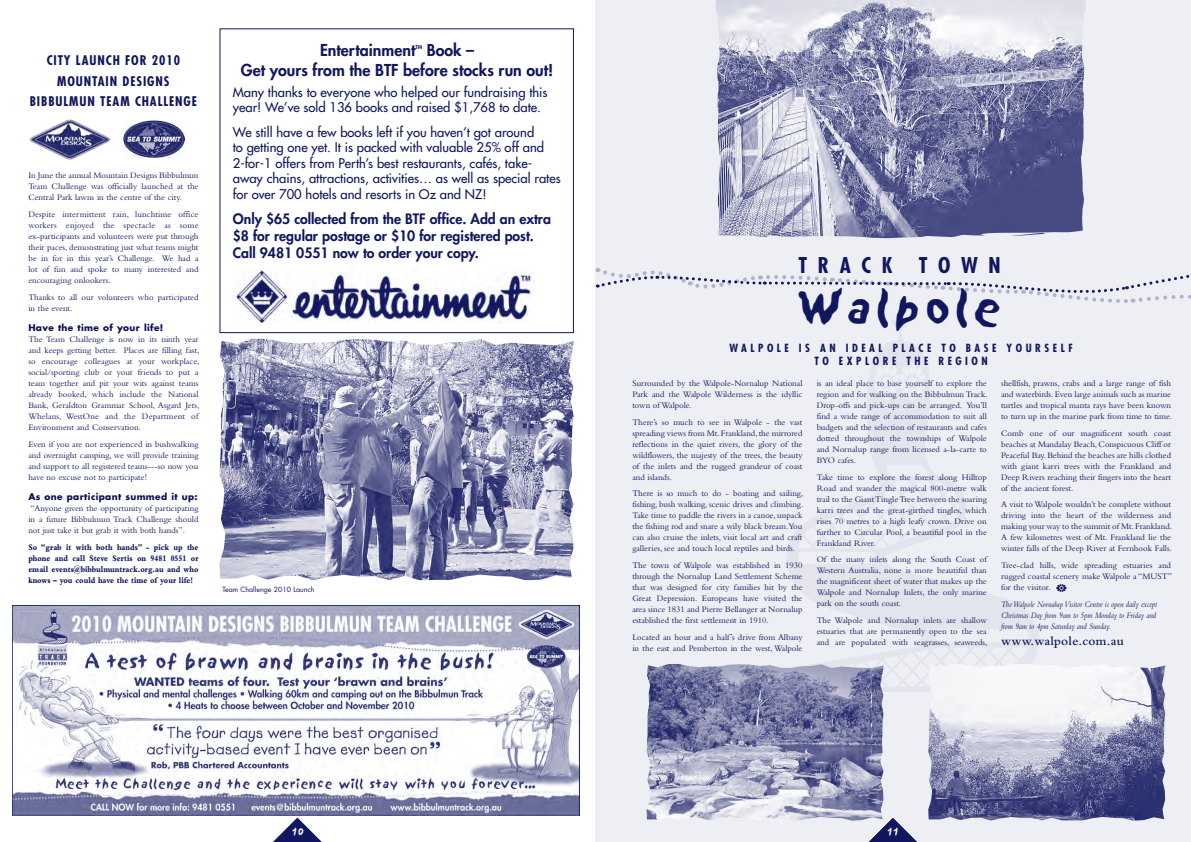
<style>
.page{position:relative;width:1191px;height:842px;background:#fff}
.page>*{position:absolute;margin:0;border:0;box-sizing:border-box;transform-origin:0 0}
.t1{font:43.5px "Sand";letter-spacing:.05em;color:#11175e}
.t2{font:700 condensed 21.2px "Futura Std";letter-spacing:.5em;color:#11175e}
.t3{font:800 16px/19.2px "Futura Std";color:#11175e}
.t4{font:800 14px/16.8px "Futura Std";color:#11175e}
.t5{font:500 13px/15.6px "Futura Std";color:#11175e}
.t6{font:700 condensed 13px "Futura Std";letter-spacing:.07em;color:#11175e}
.t7{font:600 13px "Bembo Std";letter-spacing:.02em;color:#11175e}
.t8{font:700 condensed 11px "Futura Std";letter-spacing:.32em;color:#11175e}
.t9{font:700 9px "Futura Std";letter-spacing:.04em;color:#0b0e55}
.t10{font:9px "Sand";color:#fff}
.t11{font:8.8px/11px "Bembo Std";color:#11175e;text-align:justify}
.t12{font:800 8.8px/11px "Bembo Std";color:#11175e;text-align:justify;scale:.85 1}
.t13{font:italic 8.8px/11px "Bembo Std";color:#11175e;text-align:justify;scale:.85 1}
.t14{font:7px "Futura Std";color:#11175e}
.t15{font:800 5.3px "Futura Std";color:#11175e}
</style>
<div class="page">
<img style="left:13px;top:605px;width:566px;height:210px">
<div style="left:219px;top:28px;width:355px;height:305px;border:1px solid #11175e"></div>
<img style="left:236px;top:268px;width:299px;height:54px">
<img style="left:29px;top:119px;width:81px;height:41px">
<img style="left:123px;top:121px;width:62px;height:36px">
<div style="left:595px;top:0;width:596px;height:842px;background:#eeeff4"></div>
<img style="left:715px;top:0;width:371px;height:226px">
<img style="left:718px;top:226px;width:365px;height:13px">
<svg style="left:597px;top:268px;width:594px;height:35px"></svg>
<img style="left:219px;top:339px;width:355px;height:241px">
<svg style="left:1056px;top:584px;width:10px;height:8px"></svg>
<svg style="left:273px;top:817px;width:50px;height:25px"></svg>
<svg style="left:646px;top:664px;width:519px;height:178px"></svg>
<h3 class="t6" style="left:47px;top:52px;width:87px">CITY LAUNCH FOR</h3>
<h3 class="t6" style="left:152px;top:52px;width:30px">2010</h3>
<h3 class="t6" style="left:57px;top:73px;width:114px">MOUNTAIN DESIGNS</h3>
<h3 class="t6" style="left:30px;top:93px;width:169px">BIBBULMUN TEAM CHALLENGE</h3>
<p class="t11" style="left:28px;top:170px;width:172px">In June the annual Mountain Designs Bibbulmun Team Challenge was officially launched at the Central Park lawns in the centre of the city.</p>
<p class="t11" style="left:28px;top:208px;width:172px">Despite intermittent rain, lunchtime office workers enjoyed the spectacle as some ex-participants and volunteers were put through their paces, demonstrating just what teams might be in for in this year’s Challenge. We had a lot of fun and spoke to many interested and encouraging onlookers.</p>
<p class="t11" style="left:28px;top:291px;width:172px">Thanks to all our volunteers who participated in the event.</p>
<p class="t9" style="left:28px;top:322px;width:136px">Have the time of your life!</p>
<p class="t11" style="left:28px;top:334px;width:172px">The Team Challenge is now in its ninth year and keeps getting better. Places are filling fast, so encourage colleagues at your workplace, social/sporting club or your friends to put a team together and pit your wits against teams already booked, which include the National Bank, Geraldton Grammar School, Asgard Jets, Whelans, WestOne and the Department of Environment and Conservation.</p>
<p class="t11" style="left:28px;top:438px;width:172px">Even if you are not experienced in bushwalking and overnight camping, we will provide training and support to all registered teams---so now you have no excuse not to participate!</p>
<p class="t9" style="left:28px;top:491px;width:171px">As one participant summed it up:</p>
<p class="t11" style="left:28px;top:503px;width:172px">“Anyone given the opportunity of participating in a future Bibbulmun Track Challenge should not just take it but grab it with both hands”.</p>
<p class="t12" style="left:28px;top:542px;width:202px">So “grab it with both hands” - pick up the phone and call Steve Sertis on 9481 0551 or email events@bibbulmuntrack.org.au and who knows – you could have the time of your life!</p>
<h3 class="t3" style="left:241px;top:41px;width:314px;text-indent:186px">Book –<br>Get yours from the BTF before stocks run out!</h3>
<h3 class="t5" style="left:233px;top:84px;width:316px">Many thanks to everyone who helped our fundraising this year! We’ve sold 136 books and raised $1,768 to date.</h3>
<p class="t5" style="left:233px;top:124px;width:329px">We still have a few books left if you haven’t got around<br>to getting one yet. It is packed with valuable 25% off and 2-for-1 offers from Perth’s best restaurants, cafés, take&shy;away chains, attractions, activities… as well as special rates for over 700 hotels and resorts in Oz and NZ!</p>
<h3 class="t4" style="left:233px;top:211px;width:320px">Only $65 collected from the BTF office. Add an extra $8 for regular postage or $10 for registered post.<br>Call 9481 0551 now to order your copy.</h3>
<h3 class="t3" style="left:320px;top:41px;width:97px">Entertainment</h3>
<p class="t15" style="left:415px;top:44px;width:8px">TM</p>
<p class="t14" style="left:222px;top:585px;width:93px">Team Challenge 2010 Launch</p>
<h2 class="t2" style="left:798px;top:252px;width:94px">TRACK</h2>
<h2 class="t2" style="left:919px;top:252px;width:83px">TOWN</h2>
<h1 class="t1" style="left:798px;top:283px;width:203px">Walpole</h1>
<p class="t8" style="left:729px;top:341px;width:220px">WALPO LE IS AN IDEAL PLAC E TO</p>
<p class="t8" style="left:965px;top:341px;width:107px">BASE YO UR SELF</p>
<p class="t8" style="left:814px;top:354px;width:9px">TO</p>
<p class="t8" style="left:839px;top:354px;width:142px">EXPLOR E THE R EGION</p>
<p class="t11" style="left:632px;top:378px;width:172px">Surrounded by the Walpole-Nornalup National Park and the Walpole Wilderness is the idyllic town of Walpole.</p>
<p class="t11" style="left:632px;top:416px;width:172px">There’s so much to see in Walpole - the vast spreading views from Mt. Frankland, the mirrored reflections in the quiet rivers, the glory of the wildflowers, the majesty of the trees, the beauty of the inlets and the rugged grandeur of coast and islands.</p>
<p class="t11" style="left:632px;top:488px;width:172px">There is so much to do - boating and sailing, fishing, bush walking, scenic drives and climbing.<br>Take time to paddle the rivers in a canoe, unpack the fishing rod and snare a wily black bream.You can also cruise the inlets, visit local art and craft galleries, see and touch local reptiles and birds.</p>
<p class="t11" style="left:632px;top:560px;width:172px">The town of Walpole was established in 1930 through the Nornalup Land Settlement Scheme that was designed for city families hit by the Great Depression. Europeans have visited the area since 1831 and Pierre Bellanger at Nornalup established the first settlement in 1910.</p>
<p class="t11" style="left:632px;top:631px;width:172px">Located an hour and a half’s drive from Albany in the east and Pemberton in the west, Walpole</p>
<p class="t11" style="left:1001px;top:377px;width:172px">shellfish, prawns, crabs and a large range of fish and waterbirds. Even large animals such as marine turtles and tropical manta rays have been known to turn up in the marine park from time to time.</p>
<p class="t11" style="left:1001px;top:427px;width:172px">Comb one of our magnificent south coast beaches at Mandalay Beach, Conspicuous Cliff or Peaceful Bay. Behind the beaches are hills clothed with giant karri trees with the Frankland and Deep Rivers reaching their fingers into the heart of the ancient forest.</p>
<p class="t11" style="left:1001px;top:499px;width:172px">A visit to Walpole wouldn’t be complete without driving into the heart of the wilderness and making your way to the summit of Mt. Frankland.<br>A few kilometres west of Mt. Frankland lie the winter falls of the Deep River at Fernhook Falls.</p>
<p class="t11" style="left:1001px;top:559px;width:172px">Tree-clad hills, wide spreading estuaries and rugged coastal scenery make Walpole a “MUST” for the visitor.</p>
<p class="t13" style="left:1001px;top:598px;width:185px">The Walpole Nornalup Visitor Centre is open daily except Christmas Day from 9am to 5pm Monday to Friday and from 9am to 4pm Saturday and Sunday.</p>
<h3 class="t7" style="left:1001px;top:634px;width:124px">www.walpole.com.au</h3>
<p class="t11" style="left:816px;top:377px;width:172px">is an ideal place to base yourself to explore the region and for walking on the Bibbulmun Track.<br>Drop-offs and pick-ups can be arranged. You’ll find a wide range of accommodation to suit all budgets and the selection of restaurants and cafes dotted throughout the townships of Walpole and Nornalup range from licensed a-la-carte to BYO cafes.</p>
<p class="t11" style="left:816px;top:471px;width:172px">Take time to explore the forest along Hilltop Road and wander the magical 800-metre walk trail to the Giant Tingle Tree between the soaring karri trees and the great-girthed tingles, which rises 70 metres to a high leafy crown. Drive on further to Circular Pool, a beautiful pool in the Frankland River.</p>
<p class="t11" style="left:816px;top:554px;width:172px">Of the many inlets along the South Coast of Western Australia, none is more beautiful than the magnificent sheet of water that makes up the Walpole and Nornalup Inlets, the only marine park on the south coast.</p>
<p class="t11" style="left:816px;top:614px;width:172px">The Walpole and Nornalup inlets are shallow estuaries that are permanently open to the sea and are populated with seagrasses, seaweeds,</p>
<p class="t10" style="left:292px;top:826px;width:14px">10</p>
<p class="t10" style="left:887px;top:826px;width:14px">11</p>
</div>
